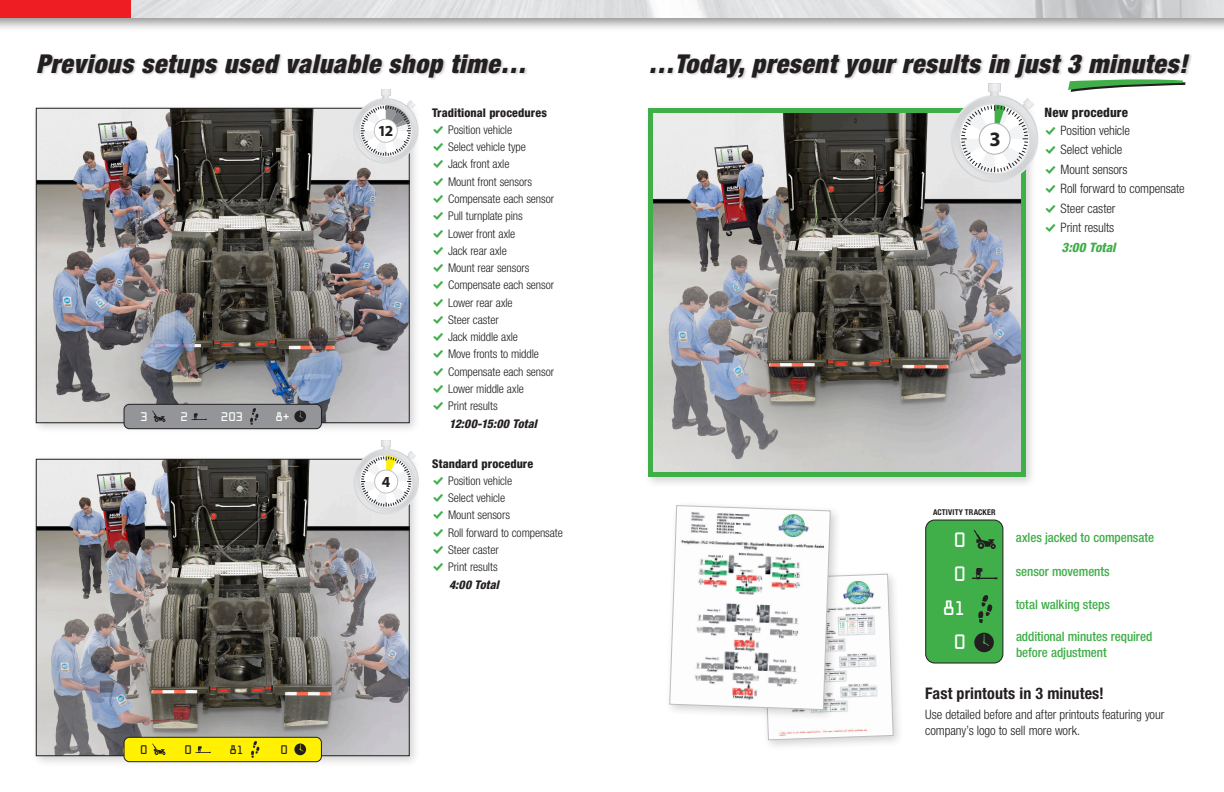
<style>
.page{position:relative;width:1224px;height:792px;background:#fff}
.page>*{position:absolute;margin:0;border:0;box-sizing:border-box;transform-origin:0 0}
._2_0_Heading___Section__req__Obj_Style{font:italic 900 condensed 26px "Helvetica Neue LT Std";letter-spacing:.025em;color:#231f20}
.t1{font:700 20.5px "Myriad Pro";color:#231f20}
.t2{font:18.8px "OCRA Std";color:#fff}
._3_0_Showcase___Title__16pt{font:700 condensed 16px "Helvetica Neue LT Std";letter-spacing:.01em;color:#231f20}
.t3{font:700 15.4px "Myriad Pro";color:#231f20}
._4_0_Body___Text__13pt{font:300 condensed 13px/15.6px "Helvetica Neue LT Std";letter-spacing:-.01em;color:#231f20}
.t4{font:500 condensed 13px/15.6px "Helvetica Neue LT Std";letter-spacing:-.005em;color:#40ae49}
._3_1_Subheading__13pt{font:800 condensed 13px "Helvetica Neue LT Std";letter-spacing:.01em;color:#231f20}
._3_1_Subheading__13pt__Italic{font:italic 800 condensed 13px "Helvetica Neue LT Std";letter-spacing:.005em;color:#40ae49}
.t5{font:300 condensed 12px "Helvetica Neue LT Std";letter-spacing:-.01em;color:#231f20}
._3_1_Subheading__13pt-2{font:800 condensed 12px "Helvetica Neue LT Std";letter-spacing:.01em;color:#231f20}
._3_1_Subheading__13pt__Italic-2{font:italic 800 condensed 12px "Helvetica Neue LT Std";letter-spacing:.005em;color:#231f20}
.t6{font:11.2px "OCRA Std";color:#fff}
.t7{font:11.2px "OCRA Std";color:#231f20}
.t8{font:700 condensed 8px "Helvetica Neue LT Std";letter-spacing:.02em;color:#231f20}
.s1{font-family:"Modern Pictograms";font-weight:400;font-stretch:normal;font-size:14px;color:#40ae49}
</style>
<div class="page">
<div style="left:0;top:0;width:1224px;height:33px;background:#231f20;opacity:.5"></div>
<img style="left:130px;top:0;width:1094px;height:18px">
<div style="left:0;top:0;width:130px;height:18px;background:#ee1d23"></div>
<div style="left:643px;top:103px;width:394px;height:385px;background:#231f20;opacity:.2"></div>
<img style="left:654px;top:114px;width:366px;height:357px">
<div style="left:648px;top:108px;width:378px;height:369px;border:5px solid #40ae49"></div>
<div style="left:31px;top:454px;width:390px;height:313px;background:#231f20;opacity:.2"></div>
<img style="left:38px;top:461px;width:370px;height:293px">
<div style="left:650px;top:53px;width:542px;height:27px;background:#231f20;opacity:.2"></div>
<div style="left:31px;top:103px;width:390px;height:331px;background:#231f20;opacity:.2"></div>
<img style="left:38px;top:110px;width:370px;height:311px">
<div style="left:926px;top:520px;width:77px;height:143px;background:#40ae49;border-radius:9px"></div>
<div style="left:925px;top:520px;width:78px;height:144px;border:1px solid #231f20;border-radius:9px"></div>
<svg style="left:978px;top:595px;width:15px;height:28px"></svg>
<div style="left:758px;top:569px;width:146px;height:182px;background:#231f20;opacity:.2"></div>
<svg style="left:669px;top:505px;width:225px;height:235px"></svg>
<svg style="left:1068px;top:78px;width:118px;height:14px"></svg>
<div style="left:37px;top:53px;width:491px;height:27px;background:#231f20;opacity:.2"></div>
<svg style="left:974px;top:530px;width:22px;height:19px"></svg>
<svg style="left:972px;top:568px;width:25px;height:11px"></svg>
<div style="left:124px;top:404px;width:197px;height:25px;background:#939598;border-radius:5px"></div>
<div style="left:124px;top:404px;width:198px;height:25px;border:1px solid #231f20;border-radius:5px"></div>
<div style="left:124px;top:737px;width:197px;height:25px;background:#fff101;border-radius:5px"></div>
<div style="left:124px;top:737px;width:198px;height:25px;border:1px solid #231f20;border-radius:5px"></div>
<svg style="left:250px;top:408px;width:9px;height:17px"></svg>
<svg style="left:251px;top:741px;width:9px;height:17px"></svg>
<svg style="left:152px;top:411px;width:13px;height:11px"></svg>
<svg style="left:152px;top:744px;width:13px;height:11px"></svg>
<svg style="left:192px;top:413px;width:15px;height:7px"></svg>
<svg style="left:196px;top:746px;width:15px;height:7px"></svg>
<svg style="left:294px;top:411px;width:12px;height:11px"></svg>
<svg style="left:294px;top:744px;width:12px;height:11px"></svg>
<svg style="left:974px;top:633px;width:20px;height:19px"></svg>
<div style="left:353px;top:98px;width:66px;height:66px;background:#dcdddf;border-radius:33px"></div>
<svg style="left:360px;top:89px;width:56px;height:67px"></svg>
<div style="left:951px;top:95px;width:87px;height:88px;background:#dcdcde;border-radius:44px"></div>
<svg style="left:960px;top:84px;width:74px;height:89px"></svg>
<div style="left:353px;top:449px;width:66px;height:65px;background:#dcdddf;border-radius:33px"></div>
<svg style="left:361px;top:440px;width:55px;height:67px"></svg>
<p class="_2_0_Heading___Section__req__Obj_Style" style="left:36px;top:47px;width:492px">Previous setups used valuable shop time…</p>
<p class="t6" style="left:140px;top:412px;width:10px">3</p>
<p class="t6" style="left:180px;top:412px;width:10px">2</p>
<p class="t6" style="left:221px;top:412px;width:24px">203</p>
<p class="t6" style="left:275px;top:412px;width:17px">8+</p>
<p class="t7" style="left:140px;top:745px;width:10px">0</p>
<p class="t7" style="left:184px;top:745px;width:10px">0</p>
<p class="t7" style="left:229px;top:745px;width:16px">8l</p>
<p class="t7" style="left:280px;top:745px;width:10px">0</p>
<p class="t3" style="left:378px;top:121px;width:17px">12</p>
<p class="_3_1_Subheading__13pt-2" style="left:432px;top:105px;width:116px">Traditional procedures</p>
<p class="t5" style="left:432px;top:123px;width:82px"><span class="s1">%</span> Position vehicle</p>
<p class="t5" style="left:432px;top:140px;width:96px"><span class="s1">%</span> Select vehicle type</p>
<p class="t5" style="left:432px;top:157px;width:79px"><span class="s1">%</span> Jack front axle</p>
<p class="t5" style="left:432px;top:175px;width:102px"><span class="s1">%</span> Mount front sensors</p>
<p class="t5" style="left:432px;top:192px;width:124px"><span class="s1">%</span> Compensate each sensor</p>
<p class="t5" style="left:432px;top:209px;width:92px"><span class="s1">%</span> Pull turnplate pins</p>
<p class="t5" style="left:432px;top:226px;width:85px"><span class="s1">%</span> Lower front axle</p>
<p class="t5" style="left:432px;top:244px;width:76px"><span class="s1">%</span> Jack rear axle</p>
<p class="t5" style="left:432px;top:261px;width:99px"><span class="s1">%</span> Mount rear sensors</p>
<p class="t5" style="left:432px;top:278px;width:124px"><span class="s1">%</span> Compensate each sensor</p>
<p class="t5" style="left:432px;top:296px;width:82px"><span class="s1">%</span> Lower rear axle</p>
<p class="t5" style="left:432px;top:313px;width:68px"><span class="s1">%</span> Steer caster</p>
<p class="t5" style="left:432px;top:330px;width:88px"><span class="s1">%</span> Jack middle axle</p>
<p class="t5" style="left:432px;top:347px;width:108px"><span class="s1">%</span> Move fronts to middle</p>
<p class="t5" style="left:432px;top:365px;width:124px"><span class="s1">%</span> Compensate each sensor</p>
<p class="t5" style="left:432px;top:382px;width:93px"><span class="s1">%</span> Lower middle axle</p>
<p class="t5" style="left:432px;top:399px;width:67px"><span class="s1">%</span> Print results</p>
<p class="_3_1_Subheading__13pt__Italic-2" style="left:449px;top:416px;width:89px">12:00-15:00 Total</p>
<p class="_3_1_Subheading__13pt-2" style="left:432px;top:456px;width:103px">Standard procedure</p>
<p class="t5" style="left:432px;top:474px;width:82px"><span class="s1">%</span> Position vehicle</p>
<p class="t5" style="left:432px;top:491px;width:75px"><span class="s1">%</span> Select vehicle</p>
<p class="t5" style="left:432px;top:508px;width:80px"><span class="s1">%</span> Mount sensors</p>
<p class="t5" style="left:432px;top:526px;width:132px"><span class="s1">%</span> Roll forward to compensate</p>
<p class="t5" style="left:432px;top:543px;width:68px"><span class="s1">%</span> Steer caster</p>
<p class="t5" style="left:432px;top:560px;width:67px"><span class="s1">%</span> Print results</p>
<p class="_3_1_Subheading__13pt__Italic-2" style="left:449px;top:577px;width:51px">4:00 Total</p>
<p class="t3" style="left:382px;top:471px;width:10px">4</p>
<p class="t3" style="left:476px;top:471px;width:17px">12</p>
<p class="_2_0_Heading___Section__req__Obj_Style" style="left:648px;top:47px;width:541px">…Today, present your results in just 3 minutes!</p>
<p class="_3_1_Subheading__13pt" style="left:1045px;top:105px;width:85px">New procedure</p>
<p class="_4_0_Body___Text__13pt" style="left:1045px;top:122px;width:87px"><span class="s1">%</span> Position vehicle</p>
<p class="_4_0_Body___Text__13pt" style="left:1045px;top:142px;width:79px"><span class="s1">%</span> Select vehicle</p>
<p class="_4_0_Body___Text__13pt" style="left:1045px;top:161px;width:85px"><span class="s1">%</span> Mount sensors</p>
<p class="_4_0_Body___Text__13pt" style="left:1045px;top:181px;width:142px"><span class="s1">%</span> Roll forward to compensate</p>
<p class="_4_0_Body___Text__13pt" style="left:1045px;top:200px;width:72px"><span class="s1">%</span> Steer caster</p>
<p class="_4_0_Body___Text__13pt" style="left:1045px;top:220px;width:71px"><span class="s1">%</span> Print results</p>
<p class="_3_1_Subheading__13pt__Italic" style="left:1062px;top:239px;width:56px">3:00 Total</p>
<p class="t1" style="left:990px;top:125px;width:13px">3</p>
<p class="t8" style="left:933px;top:507px;width:64px">ACTIVITY TRACKER</p>
<p class="t2" style="left:953px;top:532px;width:15px">0</p>
<p class="t2" style="left:953px;top:565px;width:15px">0</p>
<p class="t2" style="left:942px;top:599px;width:26px">8l</p>
<p class="t2" style="left:953px;top:634px;width:15px">0</p>
<p class="t4" style="left:1016px;top:529px;width:140px">axles jacked to compensate</p>
<p class="t4" style="left:1016px;top:563px;width:96px">sensor movements</p>
<p class="t4" style="left:1016px;top:597px;width:96px">total walking steps</p>
<p class="t4" style="left:1016px;top:629px;width:138px">additional minutes required before adjustment</p>
<p class="_3_0_Showcase___Title__16pt" style="left:925px;top:684px;width:180px">Fast printouts in 3 minutes!</p>
<p class="_4_0_Body___Text__13pt" style="left:925px;top:707px;width:241px">Use detailed before and after printouts featuring your company’s logo to sell more work.</p>
</div>
